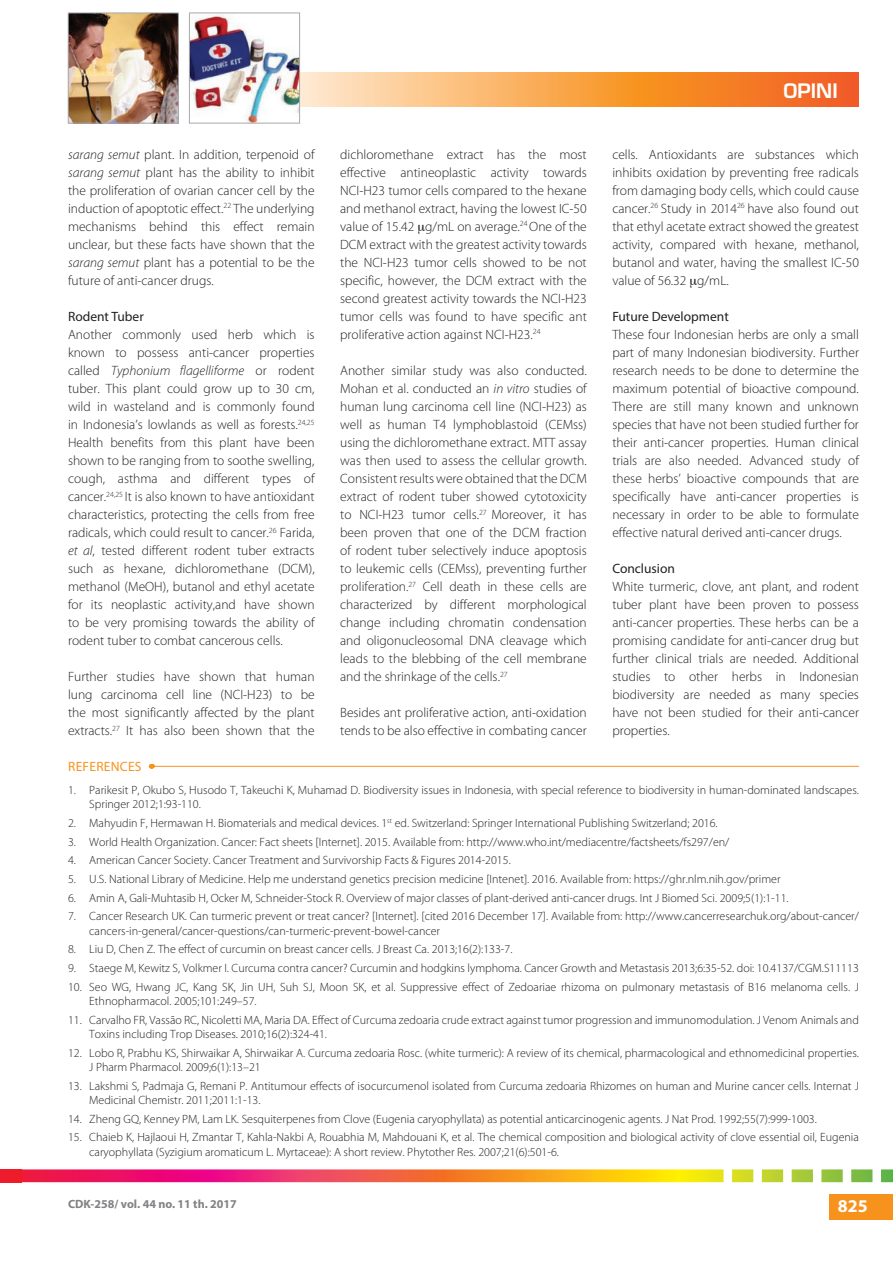
<style>
.page{position:relative;width:893px;height:1263px;background:#fff}
.page>*{position:absolute;margin:0;border:0;box-sizing:border-box;transform-origin:0 0}
.t1{font:600 19.5px "Eurostile LT Std";color:#fff}
.t2{font:700 18px "Myriad Pro";color:#fff}
.t3{font:300 13.5px/18px "Myriad Pro";color:#231f20;text-align:justify}
.t4{font:13.5px "Myriad Pro";color:#231f20}
.t5{font:13.5px "Myriad Pro";color:#f7931d}
.t6{font:300 12px/14.4px "Myriad Pro";color:#231f20}
.t7{font:700 12px "Myriad Pro";color:#808285}
.s1{font-style:italic}
</style>
<div class="page">
<svg style="left:300px;top:72px;width:559px;height:35px;background:#f8a258"></svg>
<img style="left:70px;top:15px;width:107px;height:106px">
<div style="left:68px;top:13px;width:111px;height:110px;border:1px solid #a8a9ad"></div>
<img style="left:191px;top:15px;width:107px;height:106px">
<div style="left:189px;top:13px;width:111px;height:110px;border:1px solid #a8a9ad"></div>
<div style="left:829px;top:1194px;width:64px;height:26px;background:#f7931d"></div>
<svg style="left:21px;top:1169px;width:872px;height:13px;background:#e87f51"></svg>
<div style="left:0;top:1169px;width:21px;height:13px;background:#ee1b2b"></div>
<hr style="left:149px;top:766px;width:710px;height:1px;background:#f7931d">
<p class="t3" style="left:68px;top:146px;width:248px"><span class="s1">sarang semut</span> plant. In addition, terpenoid of <span class="s1">sarang semut</span> plant has the ability to inhibit the proliferation of ovarian cancer cell by the induction of apoptotic effect.<sup>22</sup> The underlying mechanisms behind this effect remain unclear, but these facts have shown that the <span class="s1">sarang semut</span> plant has a potential to be the future of anti-cancer drugs.</p>
<p class="t4" style="left:68px;top:308px;width:77px">Rodent Tuber</p>
<p class="t3" style="left:68px;top:326px;width:248px">Another commonly used herb which is known to possess anti-cancer properties called <span class="s1">Typhonium flagelliforme</span> or rodent tuber. This plant could grow up to 30 cm, wild in wasteland and is commonly found in Indonesia’s lowlands as well as forests.<sup>24,25<br></sup>Health benefits from this plant have been shown to be ranging from to soothe swelling, cough, asthma and different types of cancer.<sup>24,25</sup> It is also known to have antioxidant characteristics, protecting the cells from free radicals, which could result to cancer.<sup>26</sup> Farida, <span class="s1">et al</span>, tested different rodent tuber extracts such as hexane, dichloromethane (DCM), methanol (MeOH), butanol and ethyl acetate for its neoplastic activity,and have shown to be very promising towards the ability of rodent tuber to combat cancerous cells.</p>
<p class="t3" style="left:68px;top:668px;width:248px">Further studies have shown that human lung carcinoma cell line (NCI-H23) to be the most significantly affected by the plant extracts.<sup>27</sup> It has also been shown that the</p>
<p class="t3" style="left:340px;top:146px;width:248px">dichloromethane extract has the most effective antineoplastic activity towards NCI-H23 tumor cells compared to the hexane and methanol extract, having the lowest IC-50 value of 15.42 g/mL on average.<sup>24</sup> One of the DCM extract with the greatest activity towards the NCI-H23 tumor cells showed to be not specific, however, the DCM extract with the second greatest activity towards the NCI-H23 tumor cells was found to have specific ant proliferative action against NCI-H23.<sup>24</sup></p>
<p class="t3" style="left:340px;top:362px;width:248px">Another similar study was also conducted.<br>Mohan et al. conducted an <span class="s1">in vitro</span> studies of human lung carcinoma cell line (NCI-H23) as well as human T4 lymphoblastoid (CEMss) using the dichloromethane extract. MTT assay was then used to assess the cellular growth.<br>Consistent results were obtained that the DCM extract of rodent tuber showed cytotoxicity to NCI-H23 tumor cells.<sup>27</sup> Moreover, it has been proven that one of the DCM fraction of rodent tuber selectively induce apoptosis to leukemic cells (CEMss), preventing further proliferation.<sup>27</sup> Cell death in these cells are characterized by different morphological change including chromatin condensation and oligonucleosomal DNA cleavage which leads to the blebbing of the cell membrane and the shrinkage of the cells.<sup>27</sup></p>
<p class="t3" style="left:340px;top:704px;width:248px">Besides ant proliferative action, anti-oxidation tends to be also effective in combating cancer</p>
<h1 class="t1" style="left:783px;top:79px;width:56px">OPINI</h1>
<p class="t3" style="left:612px;top:146px;width:248px">cells. Antioxidants are substances which inhibits oxidation by preventing free radicals from damaging body cells, which could cause cancer.<sup>26</sup> Study in 2014<sup>26</sup> have also found out that ethyl acetate extract showed the greatest activity, compared with hexane, methanol, butanol and water, having the smallest IC-50 value of 56.32 g/mL.</p>
<p class="t4" style="left:612px;top:308px;width:118px">Future Development</p>
<p class="t3" style="left:612px;top:326px;width:248px">These four Indonesian herbs are only a small part of many Indonesian biodiversity. Further research needs to be done to determine the maximum potential of bioactive compound.<br>There are still many known and unknown species that have not been studied further for their anti-cancer properties. Human clinical trials are also needed. Advanced study of these herbs’ bioactive compounds that are specifically have anti-cancer properties is necessary in order to be able to formulate effective natural derived anti-cancer drugs.</p>
<p class="t4" style="left:612px;top:560px;width:64px">Conclusion</p>
<p class="t3" style="left:612px;top:578px;width:248px">White turmeric, clove, ant plant, and rodent tuber plant have been proven to possess anti-cancer properties. These herbs can be a promising candidate for anti-cancer drug but further clinical trials are needed. Additional studies to other herbs in Indonesian biodiversity are needed as many species have not been studied for their anti-cancer properties.</p>
<p class="t5" style="left:68px;top:758px;width:8px">Refe</p>
<p class="t5" style="left:96px;top:758px;width:16px">rences</p>
<p class="t6" style="left:89px;top:783px;width:771px;text-indent:-21px">1. Parikesit P, Okubo S, Husodo T, Takeuchi K, Muhamad D. Biodiversity issues in Indonesia, with special reference to biodiversity in human-dominated landscapes.<br>Springer 2012;1:93-110.</p>
<p class="t6" style="left:68px;top:816px;width:651px">2. Mahyudin F, Hermawan H. Biomaterials and medical devices. 1<sup>st</sup> ed. Switzerland: Springer International Publishing Switzerland; 2016.</p>
<p class="t6" style="left:68px;top:835px;width:663px">3. World Health Organization. Cancer: Fact sheets [Internet]. 2015. Available from: http://www.who.int/mediacentre/factsheets/fs297/en/</p>
<p class="t6" style="left:68px;top:853px;width:444px">4. American Cancer Society. Cancer Treatment and Survivorship Facts &amp; Figures 2014-2015.</p>
<p class="t6" style="left:68px;top:872px;width:714px">5. U.S. National Library of Medicine. Help me understand genetics precision medicine [Intenet]. 2016. Available from: https://ghr.nlm.nih.gov/primer</p>
<p class="t6" style="left:68px;top:890px;width:722px">6. Amin A, Gali-Muhtasib H, Ocker M, Schneider-Stock R. Overview of major classes of plant-derived anti-cancer drugs. Int J Biomed Sci. 2009;5(1):1-11.</p>
<p class="t6" style="left:89px;top:909px;width:771px;text-indent:-21px">7. Cancer Research UK. Can turmeric prevent or treat cancer? [Internet]. [cited 2016 December 17]. Available from: http://www.cancerresearchuk.org/about-cancer/ cancers-in-general/cancer-questions/can-turmeric-prevent-bowel-cancer</p>
<p class="t6" style="left:68px;top:942px;width:446px">8. Liu D, Chen Z. The effect of curcumin on breast cancer cells. J Breast Ca. 2013;16(2):133-7.</p>
<p class="t6" style="left:68px;top:961px;width:792px">9. Staege M, Kewitz S, Volkmer I. Curcuma contra cancer? Curcumin and hodgkins lymphoma. Cancer Growth and Metastasis 2013;6:35-52. doi: 10.4137/CGM.S11113</p>
<p class="t6" style="left:89px;top:979px;width:771px;text-indent:-21px">10. Seo WG, Hwang JC, Kang SK, Jin UH, Suh SJ, Moon SK, et al. Suppressive effect of Zedoariae rhizoma on pulmonary metastasis of B16 melanoma cells. J<br>Ethnopharmacol. 2005;101:249–57.</p>
<p class="t6" style="left:89px;top:1013px;width:771px;text-indent:-21px">11. Carvalho FR, Vassão RC, Nicoletti MA, Maria DA. Effect of Curcuma zedoaria crude extract against tumor progression and immunomodulation. J Venom Animals and<br>Toxins including Trop Diseases. 2010;16(2):324-41.</p>
<p class="t6" style="left:89px;top:1046px;width:771px;text-indent:-21px">12. Lobo R, Prabhu KS, Shirwaikar A, Shirwaikar A. Curcuma zedoaria Rosc. (white turmeric): A review of its chemical, pharmacological and ethnomedicinal properties.<br>J Pharm Pharmacol. 2009;6(1):13–21</p>
<p class="t6" style="left:89px;top:1079px;width:771px;text-indent:-21px">13. Lakshmi S, Padmaja G, Remani P. Antitumour effects of isocurcumenol isolated from Curcuma zedoaria Rhizomes on human and Murine cancer cells. Internat J<br>Medicinal Chemistr. 2011;2011:1-13.</p>
<p class="t6" style="left:68px;top:1112px;width:750px">14. Zheng GQ, Kenney PM, Lam LK. Sesquiterpenes from Clove (Eugenia caryophyllata) as potential anticarcinogenic agents. J Nat Prod. 1992;55(7):999-1003.</p>
<p class="t6" style="left:89px;top:1130px;width:771px;text-indent:-21px">15. Chaieb K, Hajlaoui H, Zmantar T, Kahla-Nakbi A, Rouabhia M, Mahdouani K, et al. The chemical composition and biological activity of clove essential oil, Eugenia caryophyllata (Syzigium aromaticum L. Myrtaceae): A short review. Phytother Res. 2007;21(6):501-6.</p>
<p class="t7" style="left:68px;top:1196px;width:170px">CDK-258/ vol. 44 no. 11 th. 2017</p>
<h2 class="t2" style="left:838px;top:1194px;width:31px">825</h2>
</div>
